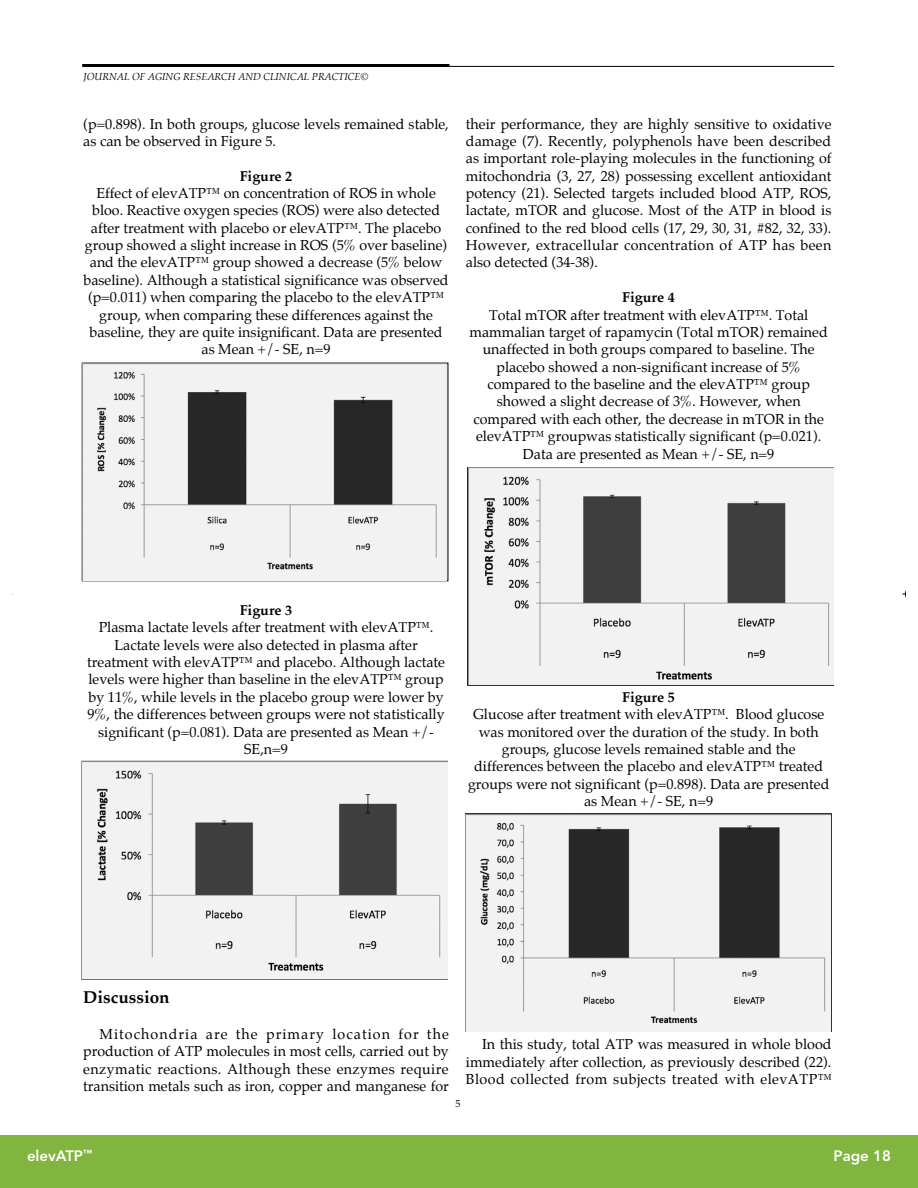
<style>
.page{position:relative;width:918px;height:1188px;background:#fff}
.page>*{position:absolute;margin:0;border:0;box-sizing:border-box;transform-origin:0 0}
.t1{font:700 17.1px "Palatino";color:#000}
.t2{font:800 15px "Avenir LT Std";color:#fff}
.t3{font:14.25px/17.4px "Palatino";color:#000;text-align:center}
.t4{font:italic 10.05px "Palatino";color:#000}
.t5{font:10.05px "Palatino";color:#000}
.s1{font-weight:700}
</style>
<div class="page">
<div style="left:0;top:1136px;width:918px;height:52px;background:#82b540"></div>
<hr style="left:83px;top:66px;width:751px;height:1px;background:#000">
<hr style="left:82px;top:64px;width:368px;height:3px;background:#000">
<img style="left:83px;top:363px;width:364px;height:217px">
<img style="left:468px;top:468px;width:365px;height:217px">
<img style="left:466px;top:814px;width:365px;height:217px">
<img style="left:82px;top:762px;width:365px;height:217px">
<svg style="left:902px;top:590px;width:4px;height:8px"></svg>
<p class="t4" style="left:84px;top:69px;width:286px">JOURNAL OF AGING RESEARCH AND CLINICAL PRACTICE©</p>
<p class="t3" style="left:83px;top:115px;width:367px;text-align:left">(p=0.898). In both groups, glucose levels remained stable, as can be observed in Figure 5.</p>
<p class="t3" style="left:84px;top:167px;width:367px"><span class="s1">Figure 2<br></span>Effect of elevATP™ on concentration of ROS in whole bloo. Reactive oxygen species (ROS) were also detected after treatment with placebo or elevATP™. The placebo group showed a slight increase in ROS (5% over baseline) and the elevATP™ group showed a decrease (5% below baseline). Although a statistical significance was observed (p=0.011) when comparing the placebo to the elevATP™ group, when comparing these differences against the baseline, they are quite insignificant. Data are presented as Mean +/- SE, n=9</p>
<p class="t3" style="left:466px;top:115px;width:367px;text-align:justify">their performance, they are highly sensitive to oxidative damage (7). Recently, polyphenols have been described as important role-playing molecules in the functioning of mitochondria (3, 27, 28) possessing excellent antioxidant potency (21). Selected targets included blood ATP, ROS, lactate, mTOR and glucose. Most of the ATP in blood is confined to the red blood cells (17, 29, 30, 31, #82, 32, 33).<br>However, extracellular concentration of ATP has been also detected (34-38).</p>
<p class="t3" style="left:470px;top:289px;width:360px"><span class="s1">Figure 4<br></span>Total mTOR after treatment with elevATP™. Total mammalian target of rapamycin (Total mTOR) remained unaffected in both groups compared to baseline. The placebo showed a non-significant increase of 5% compared to the baseline and the elevATP™ group showed a slight decrease of 3%. However, when compared with each other, the decrease in mTOR in the elevATP™ groupwas statistically significant (p=0.021).<br>Data are presented as Mean +/- SE, n=9</p>
<p class="t3" style="left:87px;top:601px;width:359px"><span class="s1">Figure 3<br></span>Plasma lactate levels after treatment with elevATP™.<br>Lactate levels were also detected in plasma after treatment with elevATP™ and placebo. Although lactate levels were higher than baseline in the elevATP™ group by 11%, while levels in the placebo group were lower by 9%, the differences between groups were not statistically significant (p=0.081). Data are presented as Mean +/- SE,n=9</p>
<p class="t3" style="left:468px;top:688px;width:363px"><span class="s1">Figure 5<br></span>Glucose after treatment with elevATP™. Blood glucose was monitored over the duration of the study. In both groups, glucose levels remained stable and the differences between the placebo and elevATP™ treated groups were not significant (p=0.898). Data are presented as Mean +/- SE, n=9</p>
<p class="t1" style="left:83px;top:982px;width:88px">Discussion</p>
<p class="t3" style="left:83px;top:1025px;width:367px;text-align:justify;text-indent:16px">Mitochondria are the primary location for the production of ATP molecules in most cells, carried out by enzymatic reactions. Although these enzymes require transition metals such as iron, copper and manganese for</p>
<p class="t3" style="left:466px;top:1036px;width:367px;text-align:justify;text-indent:16px">In this study, total ATP was measured in whole blood immediately after collection, as previously described (22).<br>Blood collected from subjects treated with elevATP™</p>
<p class="t5" style="left:455px;top:1095px;width:6px">5</p>
<p class="t2" style="left:27px;top:1147px;width:66px">elevATP<sup>™</sup></p>
<p class="t2" style="left:834px;top:1147px;width:59px">Page 18</p>
</div>
